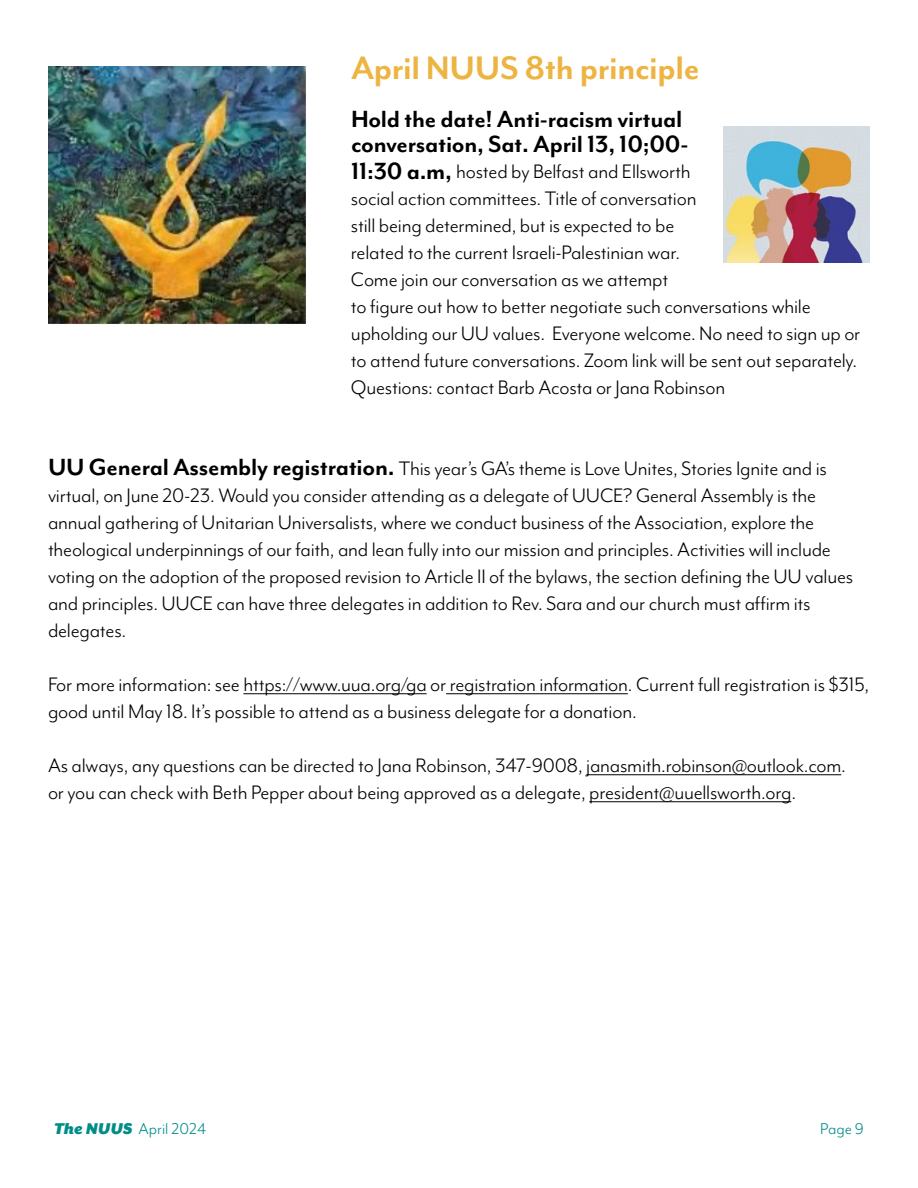
<style>
.page{position:relative;width:918px;height:1188px;background:#fff}
.page>*{position:absolute;margin:0;border:0;box-sizing:border-box;transform-origin:0 0}
.t1{font:700 37.5px "Mr Eaves Mod OT";letter-spacing:-.01em;color:#edb441}
.t2{font:700 27px/24px "Mr Eaves Mod OT";letter-spacing:-.01em;color:#000}
.t3{font:22.5px/27px "Mr Eaves Mod OT";letter-spacing:-.01em;color:#000}
.t4{font:18px "Mr Eaves Mod OT";color:#008d88}
.s1{font-weight:700;font-size:27px}
.s2{font-family:"Mr Eaves XL San OT";font-weight:900;font-style:italic}
</style>
<div class="page">
<hr style="left:243px;top:693px;width:184px;height:1px;background:#000">
<hr style="left:446px;top:693px;width:182px;height:1px;background:#000">
<hr style="left:586px;top:774px;width:255px;height:1px;background:#000">
<hr style="left:589px;top:801px;width:202px;height:1px;background:#000">
<img style="left:48px;top:66px;width:258px;height:258px">
<img style="left:723px;top:126px;width:147px;height:136px">
<h1 class="t1" style="left:351px;top:47px;width:350px">April NUUS 8th principle</h1>
<p class="t2" style="left:351px;top:107px;width:339px">Hold the date! Anti-racism virtual conversation, Sat. April 13, 10;00-</p>
<p class="t3" style="left:351px;top:158px;width:511px"><span class="s1">11:30 a.m,</span> hosted by Belfast and Ellsworth<br>social action committees. Title of conversation<br>still being determined, but is expected to be<br>related to the current Israeli-Palestinian war.<br>Come join our conversation as we attempt<br>to figure out how to better negotiate such conversations while upholding our UU values. Everyone welcome. No need to sign up or to attend future conversations. Zoom link will be sent out separately.<br>Questions: contact Barb Acosta or Jana Robinson</p>
<p class="t3" style="left:48px;top:455px;width:807px"><span class="s1">UU General Assembly registration.</span> This year’s GA’s theme is Love Unites, Stories Ignite and is virtual, on June 20-23. Would you consider attending as a delegate of UUCE? General Assembly is the annual gathering of Unitarian Universalists, where we conduct business of the Association, explore the theological underpinnings of our faith, and lean fully into our mission and principles. Activities will include voting on the adoption of the proposed revision to Article II of the bylaws, the section defining the UU values and principles. UUCE can have three delegates in addition to Rev. Sara and our church must affirm its delegates.</p>
<p class="t3" style="left:48px;top:671px;width:823px">For more information: see https://www.uua.org/ga or registration information. Current full registration is $315, good until May 18. It’s possible to attend as a business delegate for a donation.</p>
<p class="t3" style="left:48px;top:752px;width:800px">As always, any questions can be directed to Jana Robinson, 347-9008, janasmith.robinson@outlook.com. or you can check with Beth Pepper about being approved as a delegate, president@uuellsworth.org.</p>
<p class="t4" style="left:54px;top:1119px;width:154px"><span class="s2">The NUUS</span> April 2024</p>
<p class="t4" style="left:820px;top:1119px;width:45px">Page 9</p>
</div>
